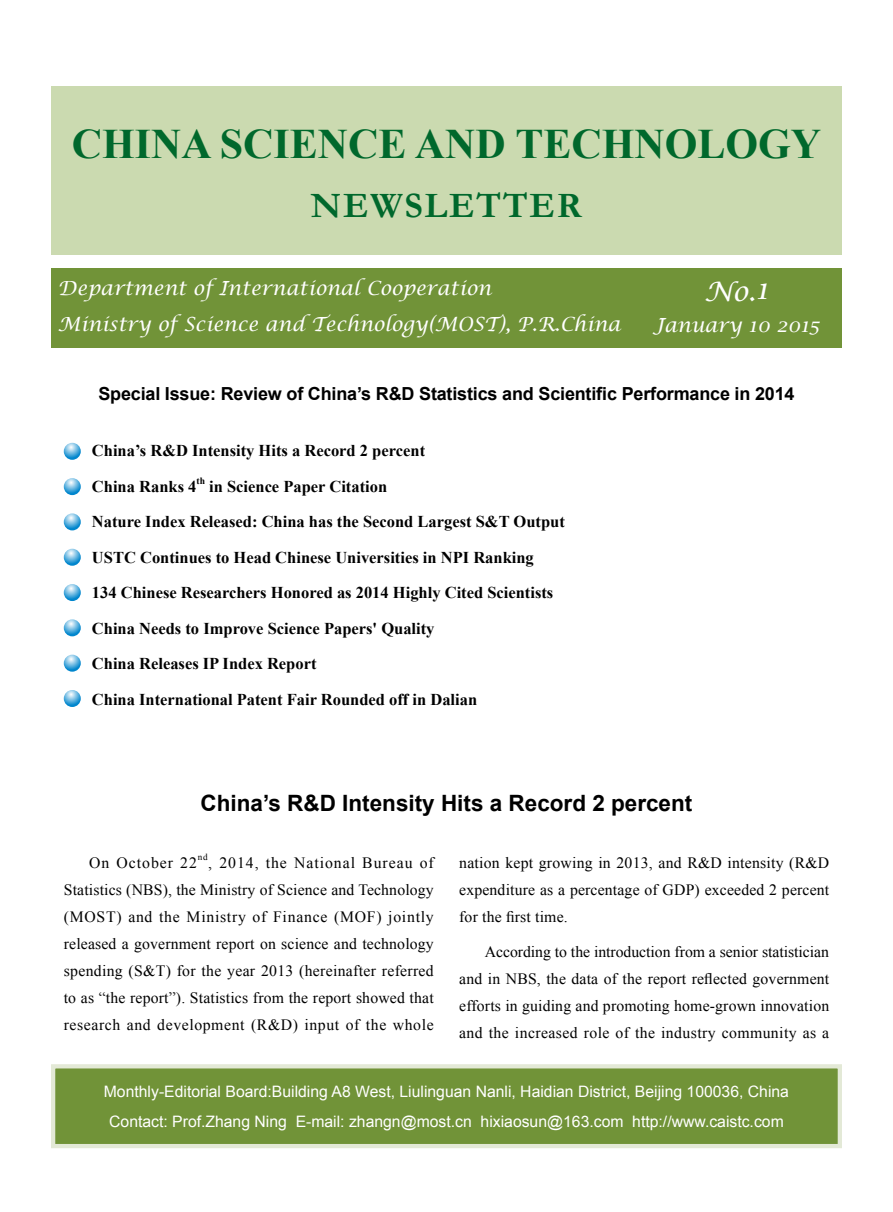
<style>
.page{position:relative;width:893px;height:1212px;background:#fff}
.page>*{position:absolute;margin:0;border:0;box-sizing:border-box;transform-origin:0 0}
.t1{font:700 42px "Times New Roman";color:#00682c}
.t2{font:700 36px "Garamond";letter-spacing:.05em;color:#00682c}
.t3{font:italic 27px "Lucida Calligraphy";color:#fff}
.t4{font:700 22.5px "Arial";color:#000}
.t5{font:italic 19.5px "Lucida Calligraphy";color:#fff}
.t6{font:700 18px "Arial";letter-spacing:-.01em;color:#000}
.t7{font:700 16.5px/35.5px "Times New Roman";color:#000}
.t8{font:15.75px/27px "Times New Roman";letter-spacing:.025em;color:#000;text-align:justify}
.t9{font:15.75px/30px "Arial";color:#fff;text-align:center}
.t10{font:15.75px "Times New Roman";letter-spacing:.06em;color:#000}
.t11{font:700 9.6px "Times New Roman";color:#000}
.t12{font:9.15px "Times New Roman";color:#000}
.s1{font-size:28.5px}
</style>
<div class="page">
<div style="left:51px;top:86px;width:791px;height:168px;background:#cbdab0"></div>
<div style="left:51px;top:268px;width:791px;height:80px;background:#719338"></div>
<div style="left:51px;top:1064px;width:791px;height:84px;background:#719338;border:4px solid #e3e9d6"></div>
<svg style="left:64px;top:443px;width:17px;height:17px"></svg>
<svg style="left:64px;top:549px;width:17px;height:17px"></svg>
<svg style="left:64px;top:478px;width:17px;height:17px"></svg>
<svg style="left:64px;top:655px;width:17px;height:17px"></svg>
<svg style="left:64px;top:690px;width:17px;height:17px"></svg>
<svg style="left:64px;top:513px;width:17px;height:17px"></svg>
<svg style="left:64px;top:619px;width:17px;height:17px"></svg>
<svg style="left:64px;top:584px;width:17px;height:17px"></svg>
<h1 class="t1" style="left:72px;top:115px;width:751px">CHINA SCIENCE AND TECHNOLOGY</h1>
<h2 class="t2" style="left:311px;top:181px;width:273px">NEWSLETTER</h2>
<p class="t5" style="left:58px;top:276px;width:435px">Department of International Cooperation</p>
<h3 class="t3" style="left:705px;top:275px;width:65px">No.<span class="s1">1</span></h3>
<p class="t5" style="left:58px;top:313px;width:564px">Ministry of Science and Technology(MOST), P.R.China</p>
<p class="t5" style="left:654px;top:313px;width:167px">January 10 2015</p>
<p class="t6" style="left:98px;top:382px;width:698px">Special Issue: Review of China’s R&amp;D Statistics and Scientific Performance in 2014</p>
<p class="t7" style="left:92px;top:432px;width:335px">China’s R&amp;D Intensity Hits a Record 2 percent<br>China Ranks 4</p>
<p class="t11" style="left:196px;top:474px;width:10px">th</p>
<p class="t7" style="left:92px;top:468px;width:474px;text-indent:117px">in Science Paper Citation<br>Nature Index Released: China has the Second Largest S&amp;T Output USTC Continues to Head Chinese Universities in NPI Ranking<br>134 Chinese Researchers Honored as 2014 Highly Cited Scientists China Needs to Improve Science Papers' Quality<br>China Releases IP Index Report<br>China International Patent Fair Rounded off in Dalian</p>
<h3 class="t4" style="left:201px;top:789px;width:493px">China’s R&amp;D Intensity Hits a Record 2 percent</h3>
<p class="t10" style="left:89px;top:852px;width:109px">On October 22</p>
<p class="t12" style="left:198px;top:851px;width:11px">nd</p>
<p class="t8" style="left:64px;top:849px;width:372px;text-indent:144px">, 2014, the National Bureau of Statistics (NBS), the Ministry of Science and Technology (MOST) and the Ministry of Finance (MOF) jointly released a government report on science and technology spending (S&amp;T) for the year 2013 (hereinafter referred to as “the report”). Statistics from the report showed that research and development (R&amp;D) input of the whole</p>
<p class="t8" style="left:459px;top:848px;width:372px">nation kept growing in 2013, and R&amp;D intensity (R&amp;D expenditure as a percentage of GDP) exceeded 2 percent for the first time.</p>
<p class="t8" style="left:459px;top:938px;width:372px;text-indent:26px">According to the introduction from a senior statistician and in NBS, the data of the report reflected government efforts in guiding and promoting home-grown innovation and the increased role of the industry community as a</p>
<p class="t9" style="left:104px;top:1076px;width:687px">Monthly-Editorial Board:Building A8 West, Liulinguan Nanli, Haidian District, Beijing 100036, China<br>Contact: Prof.Zhang Ning E-mail: zhangn@most.cn hixiaosun@163.com http://www.caistc.com</p>
</div>
